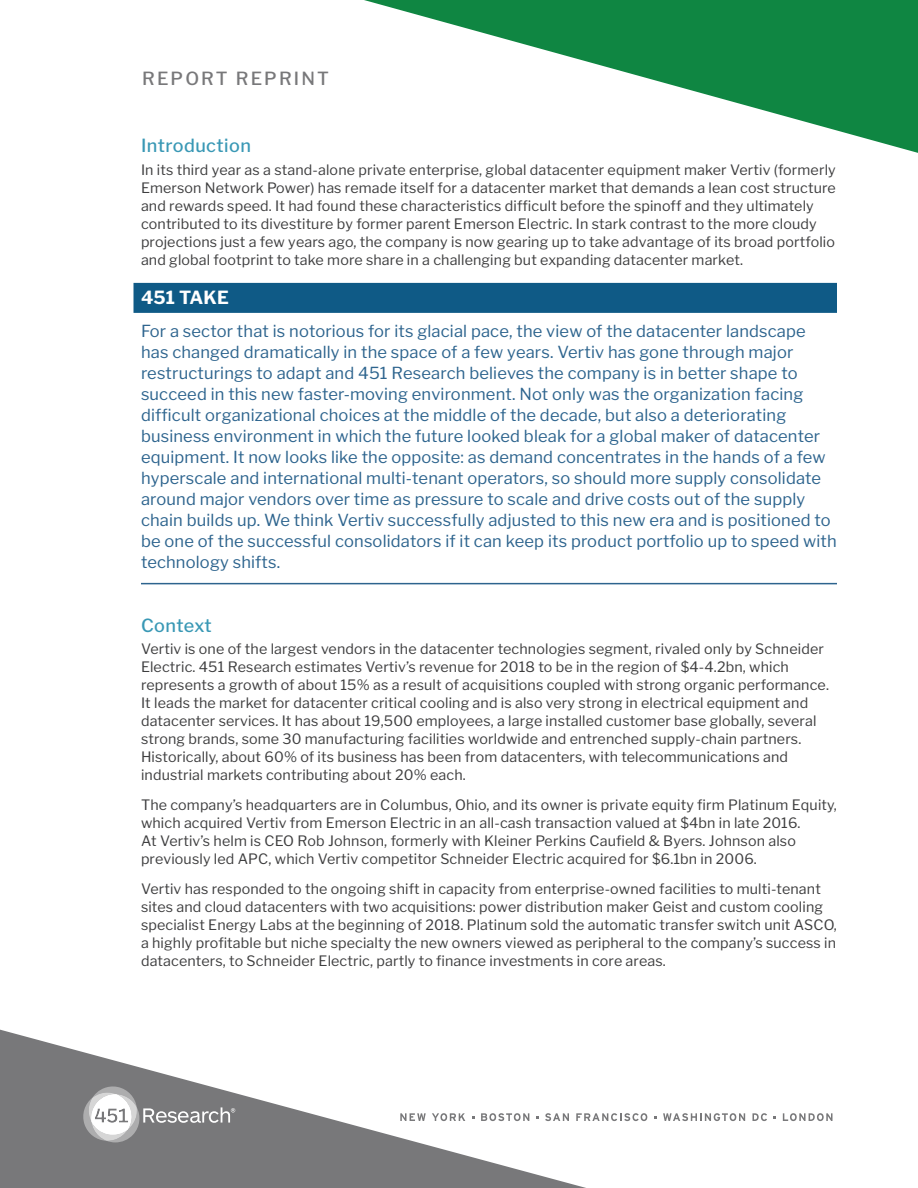
<style>
.page{position:relative;width:918px;height:1188px;background:#fff}
.page>*{position:absolute;margin:0;border:0;box-sizing:border-box;transform-origin:0 0}
.t1{font:500 18px "Libre Franklin";letter-spacing:.025em;color:#3998b5}
.t2{font:500 18px "Libre Franklin";letter-spacing:.12em;color:#78787a}
._451_Take_Header_new{font:700 18px "Libre Franklin";letter-spacing:.01em;color:#fff}
._451_Take_Body_new{font:16.5px/21px "Libre Franklin";letter-spacing:.01em;color:#2d648e}
.Myriad_Body{font:14.25px/18px "Libre Franklin";letter-spacing:.01em;color:#3e3e3f}
</style>
<div class="page">
<svg style="left:0;top:1029px;width:636px;height:159px"></svg>
<svg style="left:364px;top:0;width:554px;height:153px"></svg>
<svg style="left:82px;top:1086px;width:153px;height:56px"></svg>
<svg style="left:400px;top:1113px;width:26px;height:8px"></svg>
<svg style="left:432px;top:1113px;width:33px;height:8px"></svg>
<svg style="left:481px;top:1113px;width:48px;height:8px"></svg>
<svg style="left:545px;top:1113px;width:24px;height:8px"></svg>
<svg style="left:576px;top:1113px;width:71px;height:8px"></svg>
<svg style="left:663px;top:1113px;width:82px;height:8px"></svg>
<svg style="left:752px;top:1113px;width:15px;height:8px"></svg>
<svg style="left:783px;top:1113px;width:50px;height:8px"></svg>
<div style="left:134px;top:283px;width:703px;height:30px;background:#0f5a86"></div>
<hr style="left:141px;top:583px;width:696px;height:1px;background:#2d648e">
<p class="t2" style="left:142px;top:68px;width:188px">REPORT REPRINT</p>
<h1 class="t1" style="left:141px;top:135px;width:111px">Introduction</h1>
<p class="Myriad_Body" style="left:141px;top:161px;width:696px">In its third year as a stand-alone private enterprise, global datacenter equipment maker Vertiv (formerly Emerson Network Power) has remade itself for a datacenter market that demands a lean cost structure and rewards speed. It had found these characteristics difficult before the spinoff and they ultimately contributed to its divestiture by former parent Emerson Electric. In stark contrast to the more cloudy projections just a few years ago, the company is now gearing up to take advantage of its broad portfolio and global footprint to take more share in a challenging but expanding datacenter market.</p>
<p class="_451_Take_Header_new" style="left:141px;top:287px;width:89px">451 TAKE</p>
<p class="_451_Take_Body_new" style="left:141px;top:320px;width:697px">For a sector that is notorious for its glacial pace, the view of the datacenter landscape has changed dramatically in the space of a few years. Vertiv has gone through major restructurings to adapt and 451 Research believes the company is in better shape to succeed in this new faster-moving environment. Not only was the organization facing difficult organizational choices at the middle of the decade, but also a deteriorating business environment in which the future looked bleak for a global maker of datacenter equipment. It now looks like the opposite: as demand concentrates in the hands of a few hyperscale and international multi-tenant operators, so should more supply consolidate around major vendors over time as pressure to scale and drive costs out of the supply chain builds up. We think Vertiv successfully adjusted to this new era and is positioned to be one of the successful consolidators if it can keep its product portfolio up to speed with technology shifts.</p>
<h1 class="t1" style="left:141px;top:614px;width:72px">Context</h1>
<p class="Myriad_Body" style="left:141px;top:640px;width:690px">Vertiv is one of the largest vendors in the datacenter technologies segment, rivaled only by Schneider Electric. 451 Research estimates Vertiv’s revenue for 2018 to be in the region of $4-4.2bn, which represents a growth of about 15% as a result of acquisitions coupled with strong organic performance.<br>It leads the market for datacenter critical cooling and is also very strong in electrical equipment and datacenter services. It has about 19,500 employees, a large installed customer base globally, several strong brands, some 30 manufacturing facilities worldwide and entrenched supply-chain partners.<br>Historically, about 60% of its business has been from datacenters, with telecommunications and industrial markets contributing about 20% each.</p>
<p class="Myriad_Body" style="left:141px;top:796px;width:698px">The company’s headquarters are in Columbus, Ohio, and its owner is private equity firm Platinum Equity, which acquired Vertiv from Emerson Electric in an all-cash transaction valued at $4bn in late 2016.<br>At Vertiv’s helm is CEO Rob Johnson, formerly with Kleiner Perkins Caufield &amp; Byers. Johnson also previously led APC, which Vertiv competitor Schneider Electric acquired for $6.1bn in 2006.</p>
<p class="Myriad_Body" style="left:141px;top:880px;width:697px">Vertiv has responded to the ongoing shift in capacity from enterprise-owned facilities to multi-tenant sites and cloud datacenters with two acquisitions: power distribution maker Geist and custom cooling specialist Energy Labs at the beginning of 2018. Platinum sold the automatic transfer switch unit ASCO, a highly profitable but niche specialty the new owners viewed as peripheral to the company’s success in datacenters, to Schneider Electric, partly to finance investments in core areas.</p>
</div>
